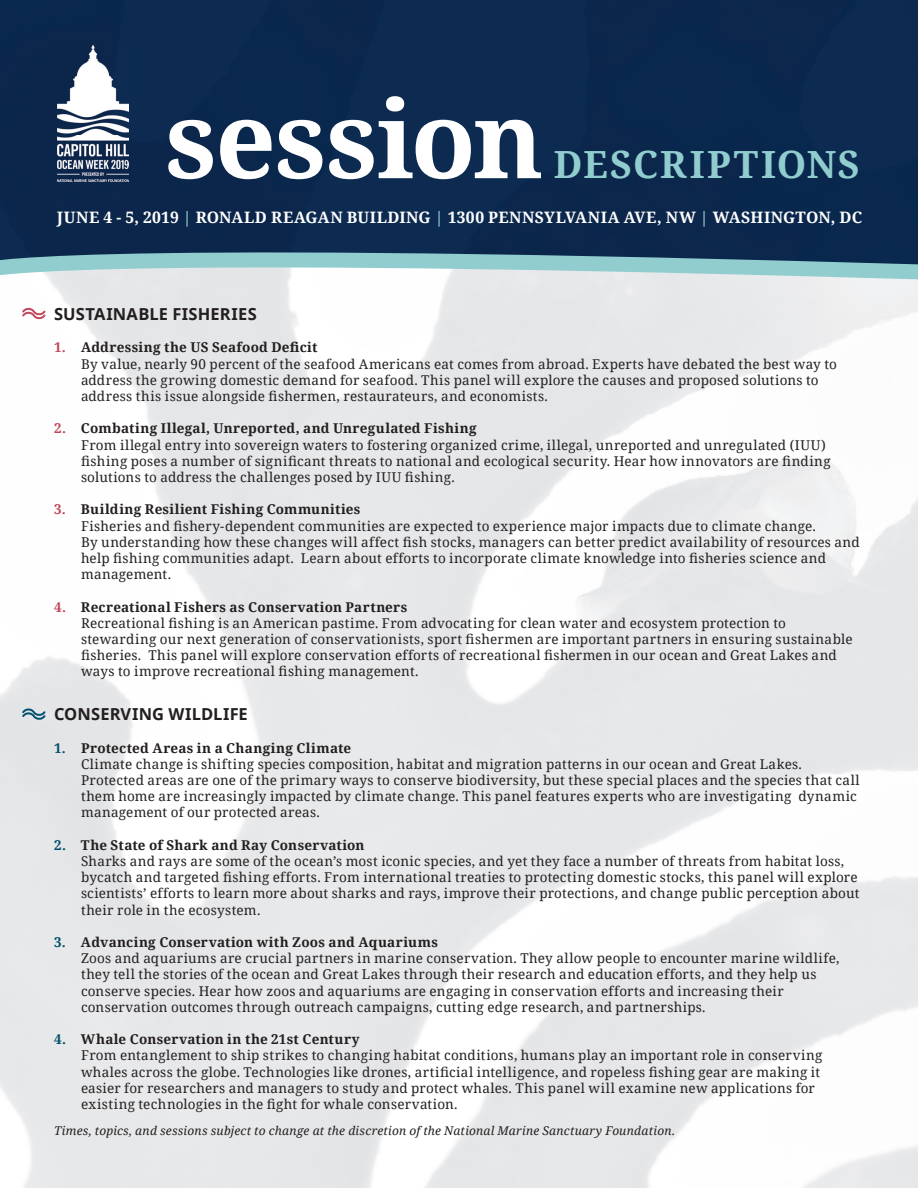
<style>
.page{position:relative;width:918px;height:1188px;background:#fff}
.page>*{position:absolute;margin:0;border:0;box-sizing:border-box;transform-origin:0 0}
.t1{font:700 106.5px "Noto Serif";letter-spacing:-.015em;color:#fff}
.t2{font:700 37.5px "Noto Serif";letter-spacing:.05em;color:#91cdcf}
.t3{font:700 16.5px "Noto Sans";letter-spacing:.01em;color:#231f20}
.t4{font:700 15.75px "Noto Serif";letter-spacing:.02em;color:#fff}
.t5{font:13.5px/16.2px "Noto Serif";letter-spacing:.015em;color:#231f20}
.t6{font:italic 12px "Noto Serif";letter-spacing:.02em;color:#231f20}
.s1{color:#91cdcf}
.s2{font-weight:700;color:#c0475a}
.s3{font-weight:700}
.s4{font-weight:700;color:#014f6e}
</style>
<div class="page">
<div style="left:0;top:0;width:918px;height:247px;background:#0c284d"></div>
<img style="left:58px;top:45px;width:71px;height:136px">
<svg style="left:0;top:247px;width:918px;height:62px"></svg>
<svg style="left:20px;top:709px;width:27px;height:14px"></svg>
<svg style="left:20px;top:308px;width:27px;height:12px"></svg>
<h1 class="t1" style="left:165px;top:65px;width:380px">session</h1>
<h2 class="t2" style="left:554px;top:138px;width:307px">DESCRIPTIONS</h2>
<p class="t4" style="left:57px;top:206px;width:807px">JUNE 4 - 5, 2019 <span class="s1">|</span> RONALD REAGAN BUILDING <span class="s1">|</span> 1300 PENNSYLVANIA AVE, NW <span class="s1">|</span> WASHINGTON, DC</p>
<p class="t3" style="left:54px;top:302px;width:204px">SUSTAINABLE FISHERIES</p>
<p class="t5" style="left:81px;top:339px;width:758px;text-indent:-27px"><span class="s2">1.</span> <span class="s3">Addressing the US Seafood Deficit<br></span>By value, nearly 90 percent of the seafood Americans eat comes from abroad. Experts have debated the best way to address the growing domestic demand for seafood. This panel will explore the causes and proposed solutions to address this issue alongside fishermen, restaurateurs, and economists.</p>
<p class="t5" style="left:81px;top:420px;width:751px;text-indent:-27px"><span class="s2">2.</span> <span class="s3">Combating Illegal, Unreported, and Unregulated Fishing<br></span>From illegal entry into sovereign waters to fostering organized crime, illegal, unreported and unregulated (IUU) fishing poses a number of significant threats to national and ecological security. Hear how innovators are finding solutions to address the challenges posed by IUU fishing.</p>
<p class="t5" style="left:81px;top:501px;width:780px;text-indent:-27px"><span class="s2">3.</span> <span class="s3">Building Resilient Fishing Communities<br></span>Fisheries and fishery-dependent communities are expected to experience major impacts due to climate change.<br>By understanding how these changes will affect fish stocks, managers can better predict availability of resources and help fishing communities adapt. Learn about efforts to incorporate climate knowledge into fisheries science and management.</p>
<p class="t5" style="left:81px;top:598px;width:773px;text-indent:-27px"><span class="s2">4.</span> <span class="s3">Recreational Fishers as Conservation Partners<br></span>Recreational fishing is an American pastime. From advocating for clean water and ecosystem protection to stewarding our next generation of conservationists, sport fishermen are important partners in ensuring sustainable fisheries. This panel will explore conservation efforts of recreational fishermen in our ocean and Great Lakes and ways to improve recreational fishing management.</p>
<p class="t3" style="left:54px;top:703px;width:195px">CONSERVING WILDLIFE</p>
<p class="t5" style="left:81px;top:739px;width:780px;text-indent:-27px"><span class="s4">1.</span> <span class="s3">Protected Areas in a Changing Climate<br></span>Climate change is shifting species composition, habitat and migration patterns in our ocean and Great Lakes.<br>Protected areas are one of the primary ways to conserve biodiversity, but these special places and the species that call them home are increasingly impacted by climate change. This panel features experts who are investigating dynamic management of our protected areas.</p>
<p class="t5" style="left:81px;top:836px;width:780px;text-indent:-27px"><span class="s4">2.</span> <span class="s3">The State of Shark and Ray Conservation<br></span>Sharks and rays are some of the ocean’s most iconic species, and yet they face a number of threats from habitat loss, bycatch and targeted fishing efforts. From international treaties to protecting domestic stocks, this panel will explore scientists’ efforts to learn more about sharks and rays, improve their protections, and change public perception about their role in the ecosystem.</p>
<p class="t5" style="left:81px;top:934px;width:760px;text-indent:-27px"><span class="s4">3.</span> <span class="s3">Advancing Conservation with Zoos and Aquariums<br></span>Zoos and aquariums are crucial partners in marine conservation. They allow people to encounter marine wildlife, they tell the stories of the ocean and Great Lakes through their research and education efforts, and they help us conserve species. Hear how zoos and aquariums are engaging in conservation efforts and increasing their conservation outcomes through outreach campaigns, cutting edge research, and partnerships.</p>
<p class="t5" style="left:81px;top:1031px;width:743px;text-indent:-27px"><span class="s4">4.</span> <span class="s3">Whale Conservation in the 21st Century<br></span>From entanglement to ship strikes to changing habitat conditions, humans play an important role in conserving whales across the globe. Technologies like drones, artificial intelligence, and ropeless fishing gear are making it easier for researchers and managers to study and protect whales. This panel will examine new applications for existing technologies in the fight for whale conservation.</p>
<p class="t6" style="left:54px;top:1122px;width:623px">Times, topics, and sessions subject to change at the discretion of the National Marine Sanctuary Foundation.</p>
</div>
